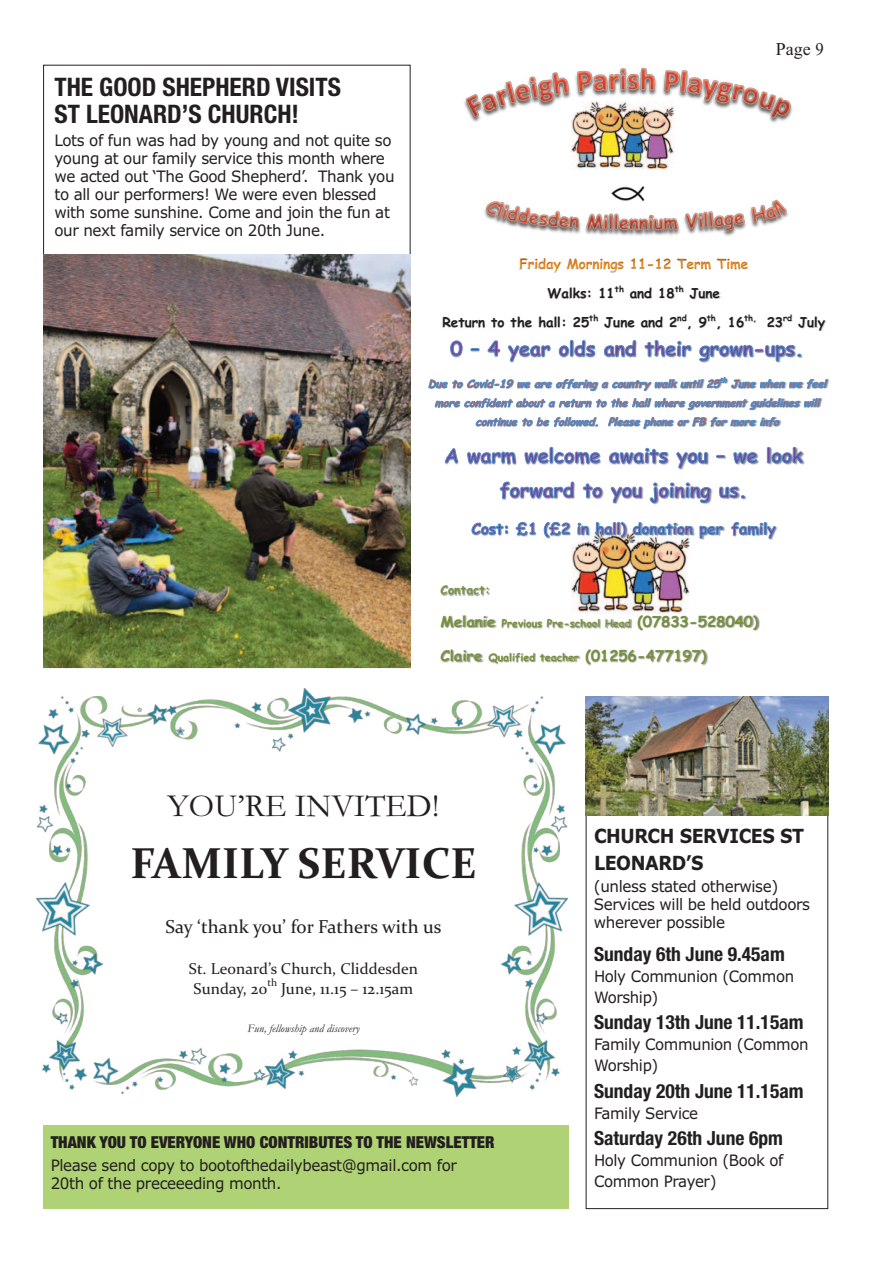
<style>
.page{position:relative;width:893px;height:1263px;background:#fff}
.page>*{position:absolute;margin:0;border:0;box-sizing:border-box;transform-origin:0 0}
.t1{font:700 43.65px "Constantia";color:#231f20}
.t2{font:32.55px "Garamond";color:#231f20}
.t3{font:700 condensed 25.5px/27px "Helvetica Neue";color:#231f20}
.t4{font:700 condensed 19.5px "Helvetica Neue";color:#231f20}
.t5{font:700 19.5px/27px "Verdana";letter-spacing:-.025em;color:#231f20;scale:.9 1}
.t6{font:18.9px "Constantia";color:#231f20}
.t7{font:18px "Times New Roman";color:#231f20}
.t8{font:900 condensed 16.5px "Helvetica Neue";color:#231f20}
.t9{font:15.9px/19.5px "Constantia";color:#231f20}
.t10{font:15.75px/18px "Verdana";letter-spacing:-.025em;color:#231f20;scale:.96 1}
.t11{font:15.75px/21px "Verdana";letter-spacing:-.025em;color:#231f20;scale:.95 1}
.t12{font:700 15px "Comic Sans MS";letter-spacing:.005em;color:#77903d}
.t13{font:700 13.5px/29px "Comic Sans MS";color:#231f20;text-align:center}
.t14{font:700 11.85px "Comic Sans MS";letter-spacing:.005em;color:#77903d}
.t15{font:italic 11.55px "Garamond";letter-spacing:.005em;color:#231f20}
.t16{font:700 10.5px "Comic Sans MS";color:#77903d}
.t17{font:10.5px "Constantia";color:#231f20}
.s1{font-size:15px}
.s2{font-size:10.5px}
</style>
<div class="page">
<img style="left:43px;top:255px;width:367px;height:413px">
<img style="left:37px;top:688px;width:531px;height:408px">
<img style="left:571px;top:551px;width:119px;height:60px">
<svg style="left:450px;top:341px;width:12px;height:15px"></svg>
<svg style="left:471px;top:348px;width:8px;height:3px"></svg>
<svg style="left:488px;top:341px;width:12px;height:15px"></svg>
<svg style="left:508px;top:340px;width:293px;height:23px"></svg>
<svg style="left:428px;top:377px;width:400px;height:53px"></svg>
<svg style="left:767px;top:447px;width:36px;height:18px"></svg>
<svg style="left:445px;top:446px;width:312px;height:59px"></svg>
<img style="left:736px;top:475px;width:21px;height:30px">
<img style="left:471px;top:521px;width:233px;height:30px">
<svg style="left:472px;top:522px;width:63px;height:14px"></svg>
<svg style="left:544px;top:522px;width:82px;height:16px"></svg>
<svg style="left:633px;top:522px;width:60px;height:13px"></svg>
<svg style="left:699px;top:526px;width:9px;height:13px"></svg>
<img style="left:708px;top:526px;width:12px;height:10px">
<img style="left:720px;top:526px;width:57px;height:14px">
<svg style="left:731px;top:522px;width:45px;height:17px"></svg>
<img style="left:440px;top:586px;width:50px;height:11px">
<img style="left:441px;top:615px;width:53px;height:14px">
<img style="left:494px;top:611px;width:126px;height:18px">
<img style="left:620px;top:605px;width:131px;height:26px">
<img style="left:751px;top:615px;width:9px;height:16px">
<img style="left:441px;top:650px;width:40px;height:13px">
<img style="left:481px;top:653px;width:87px;height:12px">
<img style="left:568px;top:650px;width:140px;height:16px">
<img style="left:464px;top:67px;width:329px;height:103px">
<img style="left:484px;top:186px;width:305px;height:50px">
<img style="left:519px;top:258px;width:229px;height:15px">
<img style="left:547px;top:286px;width:165px;height:14px">
<img style="left:712px;top:291px;width:9px;height:8px">
<img style="left:442px;top:315px;width:373px;height:15px">
<img style="left:815px;top:317px;width:11px;height:13px">
<img style="left:586px;top:697px;width:242px;height:119px">
<div style="left:43px;top:1126px;width:526px;height:83px;background:#aed274"></div>
<p class="t3" style="left:54px;top:74px;width:288px">THE GOOD SHEPHERD VISITS<br>ST LEONARD’S CHURCH!</p>
<p class="t10" style="left:54px;top:133px;width:356px">Lots of fun was had by young and not quite so young at our family service this month where we acted out ‘The Good Shepherd’. Thank you to all our performers! We were even blessed with some sunshine. Come and join the fun at our next family service on 20th June.</p>
<p class="t7" style="left:776px;top:38px;width:49px">Page 9</p>
<p class="t13" style="left:442px;top:279px;width:384px">Walks: 11<sup>th</sup> and 18<sup>th</sup> June<br>Return to the hall: 25<sup>th</sup> June and 2<sup>nd</sup>, 9<sup>th</sup>, 16<sup>th,</sup> 23<sup>rd</sup> July</p>
<p class="t14" style="left:441px;top:583px;width:51px">Contact:</p>
<p class="t16" style="left:441px;top:617px;width:319px"><span class="s1">Melanie</span> Previous Pre-school Head <span class="s1">(07833-528040)</span></p>
<p class="t12" style="left:441px;top:647px;width:267px">Claire <span class="s2">Qualified teacher</span> (01256-477197)</p>
<p class="t2" style="left:168px;top:786px;width:273px">YOU’RE INVITED!</p>
<p class="t1" style="left:130px;top:837px;width:348px">!"#$%&amp;'()*+$,)</p>
<p class="t6" style="left:166px;top:915px;width:277px">!"#$%&amp;'"()$#*+,$-*.$/"&amp;'0.1$23&amp;'$+1</p>
<p class="t9" style="left:189px;top:959px;width:231px">!"# %&amp;'()*+,- ./0*1/!"#$%&amp;&amp;'(&amp;') !"#$%&amp;'(!"</p>
<p class="t17" style="left:267px;top:976px;width:11px">!"</p>
<p class="t9" style="left:281px;top:979px;width:134px">!"#$!"##$#% "!!"#!$!"</p>
<p class="t15" style="left:247px;top:1021px;width:114px">Fun, fellowship and discovery</p>
<p class="t8" style="left:51px;top:1132px;width:445px">THANK YOU TO EVERYONE WHO CONTRIBUTES TO THE NEWSLETTER</p>
<p class="t10" style="left:51px;top:1157px;width:425px">Please send copy to bootofthedailybeast@gmail.com for<br>20th of the preceeeding month.</p>
<p class="t5" style="left:594px;top:824px;width:235px">CHURCH SERVICES ST<br>LEONARD’S</p>
<p class="t10" style="left:594px;top:879px;width:227px">(unless stated otherwise)<br>Services will be held outdoors wherever possible</p>
<p class="t4" style="left:594px;top:943px;width:192px">Sunday 6th June 9.45am</p>
<p class="t11" style="left:594px;top:967px;width:212px">Holy Communion (Common<br>Worship)</p>
<p class="t4" style="left:594px;top:1011px;width:211px">Sunday 13th June 11.15am</p>
<p class="t11" style="left:594px;top:1035px;width:227px">Family Communion (Common<br>Worship)</p>
<p class="t4" style="left:594px;top:1079px;width:211px">Sunday 20th June 11.15am</p>
<p class="t11" style="left:594px;top:1104px;width:111px">Family Service</p>
<p class="t4" style="left:594px;top:1127px;width:191px">Saturday 26th June 6pm</p>
<p class="t11" style="left:594px;top:1151px;width:201px">Holy Communion (Book of<br>Common Prayer)</p>
</div>
